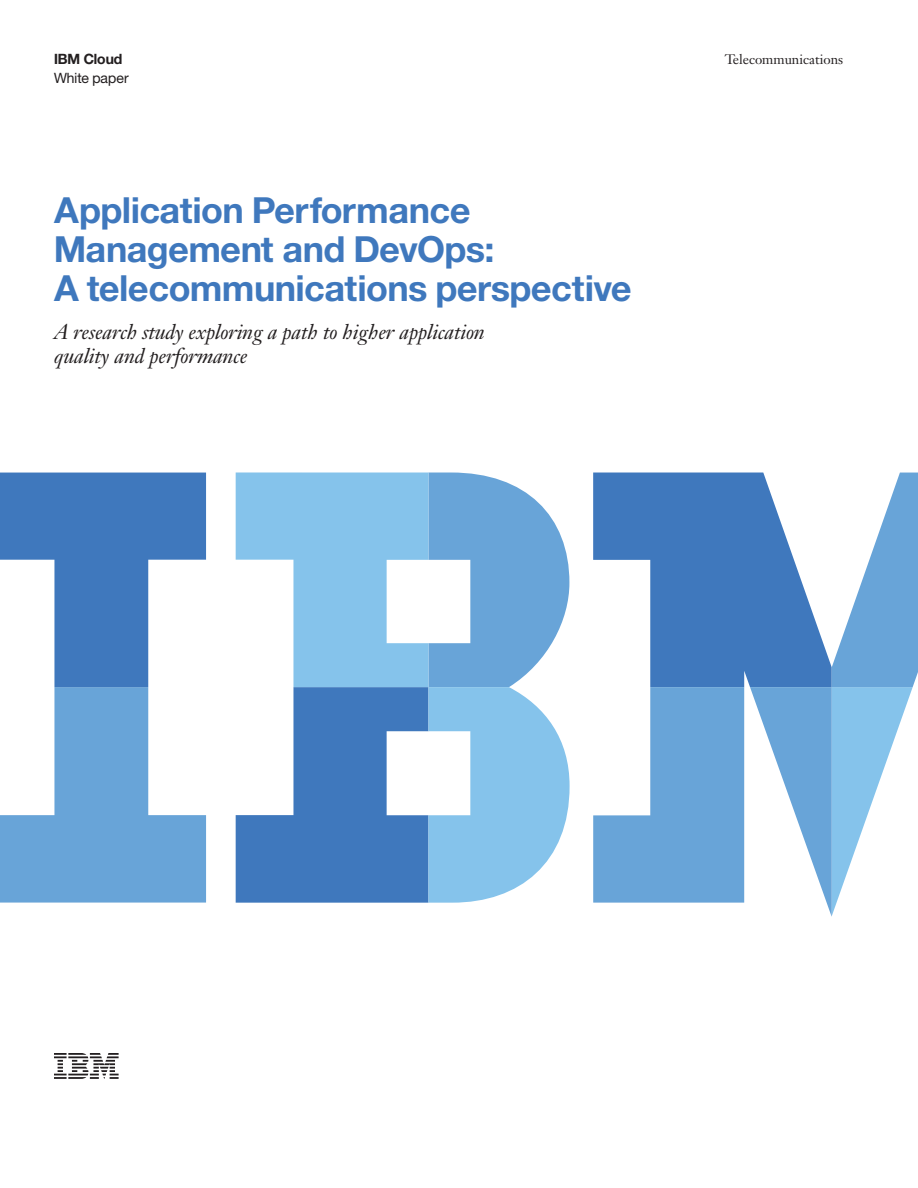
<style>
.page{position:relative;width:918px;height:1188px;background:#fff}
.page>*{position:absolute;margin:0;border:0;box-sizing:border-box;transform-origin:0 0}
.t1{font:36px/39px "Helv Neue Boldfor IBM";color:#3f78bd}
.t2{font:italic 21px/24px "Janson Text LT Pro";letter-spacing:-.01em;color:#231f20}
.t3{font:14.25px "Helv Neue Romanfor IBM";color:#231f20}
.t4{font:14.25px "Helv Neue Boldfor IBM";color:#231f20}
.t5{font:13.5px "Janson Text LT Pro";color:#231f20}
</style>
<div class="page">
<svg style="left:0;top:687px;width:206px;height:216px;fill:#68a4d8"></svg>
<svg style="left:593px;top:473px;width:239px;height:214px;fill:#3f78bd"></svg>
<svg style="left:0;top:473px;width:206px;height:214px;fill:#3f78bd"></svg>
<svg style="left:593px;top:687px;width:239px;height:229px;fill:#68a4d8"></svg>
<svg style="left:832px;top:473px;width:86px;height:442px"></svg>
<svg style="left:236px;top:473px;width:334px;height:430px"></svg>
<svg style="left:54px;top:1053px;width:65px;height:26px"></svg>
<p class="t4" style="left:54px;top:50px;width:70px">IBM Cloud</p>
<p class="t5" style="left:725px;top:51px;width:120px">Telecommunications</p>
<p class="t3" style="left:54px;top:69px;width:76px">White paper</p>
<p class="t1" style="left:54px;top:190px;width:579px">Application Performance<br>Management and DevOps:<br>A telecommunications perspective</p>
<p class="t2" style="left:54px;top:320px;width:432px">A research study exploring a path to higher application quality and performance</p>
</div>
